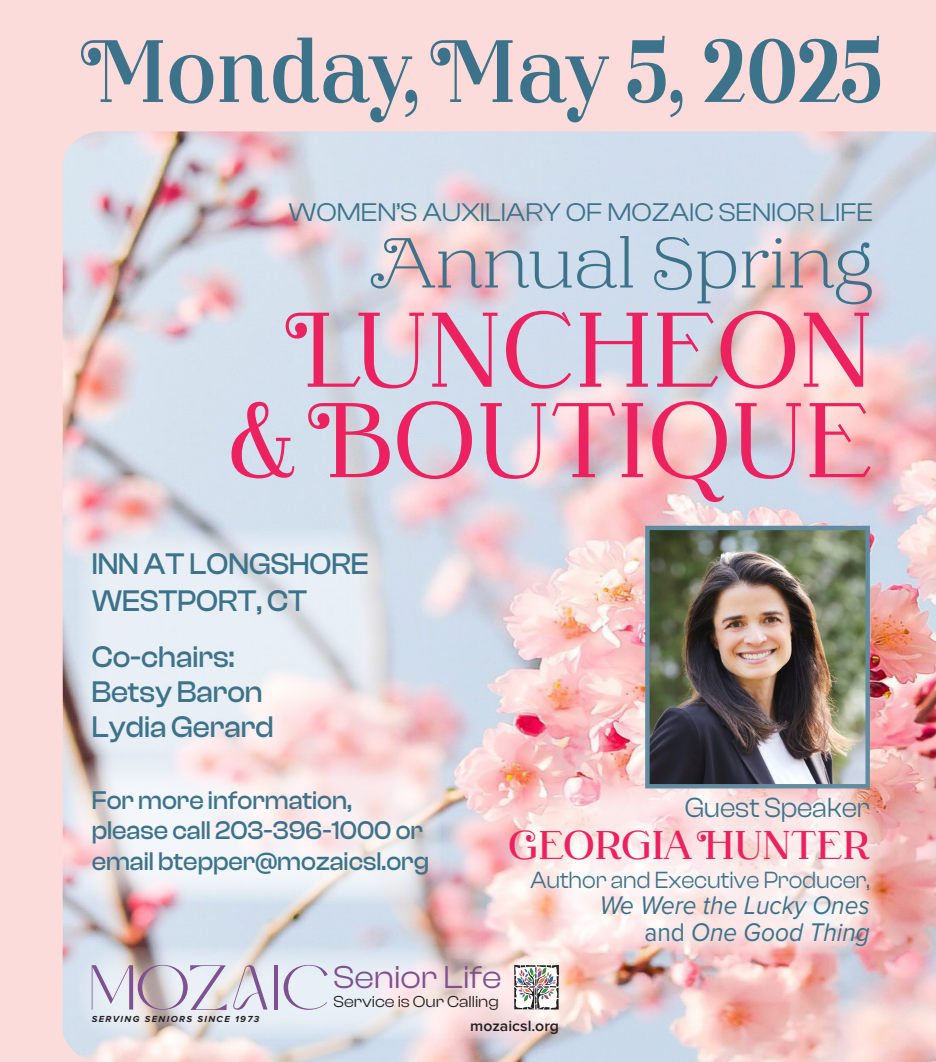
<style>
.page{position:relative;width:936px;height:1062px;background:#fcdbdb}
.page>*{position:absolute;margin:0;border:0;box-sizing:border-box;transform-origin:0 0}
.t1{font:500 105.9px "Barteldes Small";color:#ec215f;scale:.93 1}
.t2{font:700 88.2px "Barteldes Small";letter-spacing:.01em;color:#3d738a;scale:.83 1}
.t3{font:300 70.5px "Barteldes Small";color:#3d738a}
.t4{font:600 40.05px "Barteldes Small";color:#ec215f;scale:.93 1}
.t5{font:32.85px "Clash Display";color:#7e5190}
.t6{font:500 30.9px "Clash Display";color:#3d738a;scale:.94 1}
.t7{font:28.65px "Clash Display";color:#3d738a;scale:.93 1}
.t8{font:500 26.4px "Clash Display";color:#3d738a;scale:.93 1}
.t9{font:26.4px "Clash Display";color:#3d738a}
.t10{font:italic 26.4px "Proxima Nova";color:#3d738a;scale:.93 1}
.t11{font:24.3px "Clash Display";color:#3d738a;scale:.93 1}
.t12{font:16.5px "Clash Display";color:#231f20}
.t13{font:600 15.45px "Proxima Nova";color:#231f20}
.t14{font:italic 700 9.15px "Proxima Nova";letter-spacing:.15em;color:#231f20}
.s1{font-style:normal}
</style>
<div class="page">
<img style="left:63px;top:131px;width:873px;height:931px">
<svg style="left:65px;top:756px;width:376px;height:148px"></svg>
<svg style="left:77px;top:946px;width:503px;height:94px"></svg>
<svg style="left:77px;top:528px;width:315px;height:243px;fill:#e8eef4"></svg>
<svg style="left:514px;top:965px;width:45px;height:45px"></svg>
<svg style="left:233px;top:965px;width:34px;height:45px"></svg>
<hr style="left:274px;top:965px;width:4px;height:45px;background:#7e5190">
<svg style="left:284px;top:965px;width:44px;height:45px"></svg>
<svg style="left:92px;top:965px;width:135px;height:45px"></svg>
<svg style="left:547px;top:774px;width:335px;height:180px;fill:#fbe8e8"></svg>
<img style="left:650px;top:531px;width:215px;height:252px">
<div style="left:645px;top:526px;width:225px;height:262px;border:4px solid #618ba0"></div>
<p class="t2" style="left:81px;top:-1px;width:968px">Monday, May 5, 2025</p>
<p class="t9" style="left:289px;top:198px;width:586px">WOMEN’S AUXILIARY OF MOZAIC SENIOR LIFE</p>
<p class="t3" style="left:371px;top:210px;width:504px">Annual Spring</p>
<p class="t1" style="left:286px;top:267px;width:633px">LUNCHEON</p>
<p class="t1" style="left:228px;top:358px;width:696px">&amp; BOUTIQUE</p>
<p class="t6" style="left:92px;top:546px;width:296px">INN AT LONGSHORE</p>
<p class="t6" style="left:92px;top:583px;width:231px">WESTPORT, CT</p>
<p class="t6" style="left:92px;top:639px;width:153px">Co-chairs:</p>
<p class="t6" style="left:92px;top:675px;width:183px">Betsy Baron</p>
<p class="t6" style="left:92px;top:710px;width:195px">Lydia Gerard</p>
<p class="t8" style="left:92px;top:785px;width:281px">For more information,</p>
<p class="t8" style="left:92px;top:816px;width:358px">please call 203-396-1000 or</p>
<p class="t8" style="left:92px;top:847px;width:364px">email btepper@mozaicsl.org</p>
<p class="t5" style="left:334px;top:959px;width:169px">Senior Life</p>
<p class="t12" style="left:334px;top:993px;width:167px">Service is Our Calling</p>
<p class="t7" style="left:685px;top:792px;width:201px">Guest Speaker</p>
<p class="t4" style="left:508px;top:813px;width:390px">GEORGIA HUNTER</p>
<p class="t11" style="left:530px;top:866px;width:367px">Author and Executive Producer,</p>
<p class="t10" style="left:600px;top:891px;width:292px">We Were the Lucky Ones</p>
<p class="t10" style="left:645px;top:917px;width:244px"><span class="s1">and</span> One Good Thing</p>
<p class="t14" style="left:92px;top:1014px;width:169px">SERVING SENIORS SINCE 1973</p>
<p class="t13" style="left:470px;top:1017px;width:90px">mozaicsl.org</p>
</div>
